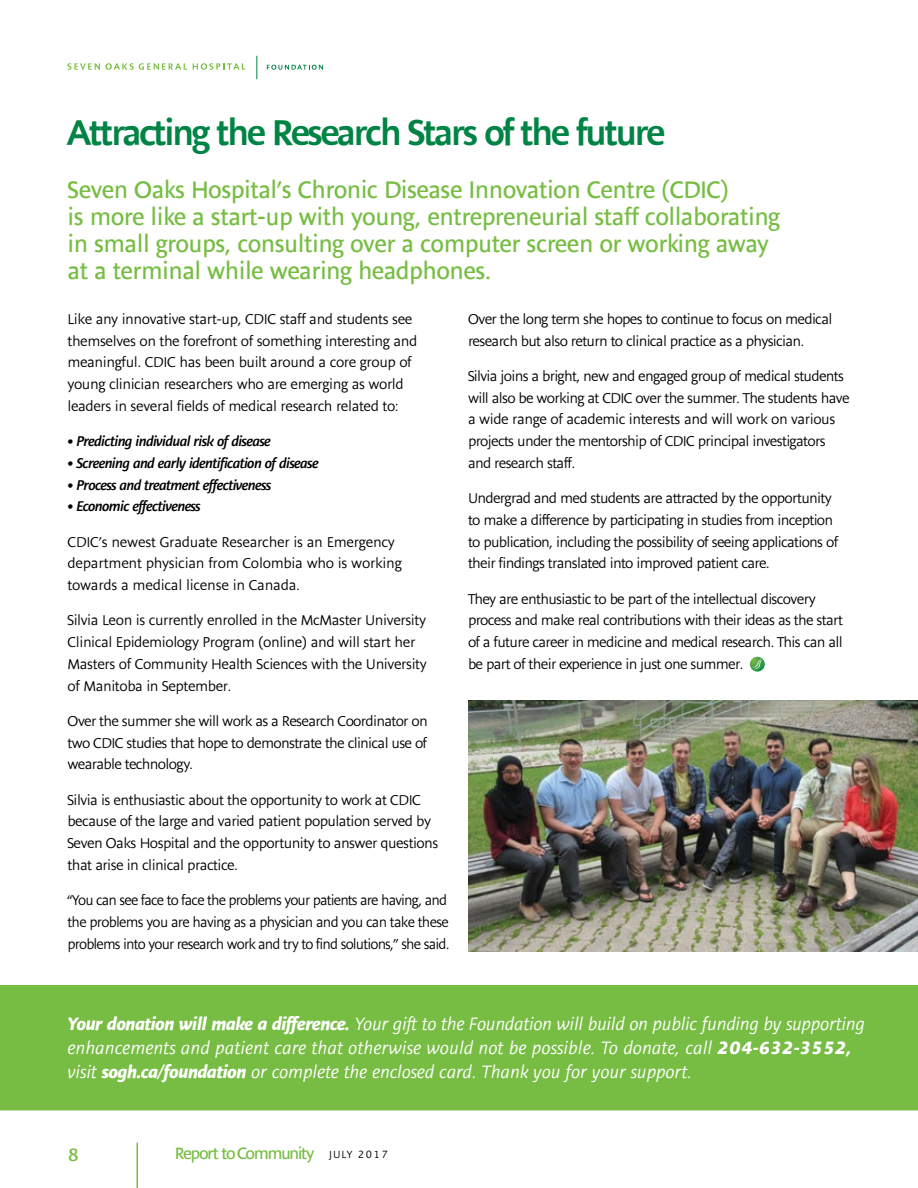
<style>
.page{position:relative;width:918px;height:1188px;background:#fff}
.page>*{position:absolute;margin:0;border:0;box-sizing:border-box;transform-origin:0 0}
.t1{font:500 36px "Alinea Sans W01";letter-spacing:-.075em;color:#008445}
.t2{font:24px/27px "Alinea Sans W01";letter-spacing:-.025em;color:#77bd43}
.t3{font:italic 300 18px/24px "Alinea Sans W01";letter-spacing:-.02em;color:#fff}
.t4{font:18px "Alinea Sans W01";color:#77bd43}
.t5{font:16.5px "Alinea Sans W01";letter-spacing:-.09em;color:#77bd43}
.t6{font:300 14.25px/21.8px "Alinea Sans W01";letter-spacing:-.05em;color:#000}
.t7{font:300 14.25px/21.8px "Alinea Sans W01";letter-spacing:-.03em;color:#000}
.t8{font:italic 500 14.25px "Alinea Sans W01";letter-spacing:-.05em;color:#000}
.t9{font:300 14.25px/21.8px "Alinea Sans W01";letter-spacing:-.02em;color:#000}
.s1{font-weight:700}
.s2{font-weight:300;font-size:10.5px;color:#000}
</style>
<div class="page">
<hr style="left:136px;top:1143px;width:2px;height:45px;background:#77bd43">
<svg style="left:68px;top:63px;width:119px;height:7px"></svg>
<svg style="left:193px;top:63px;width:52px;height:7px"></svg>
<svg style="left:267px;top:65px;width:56px;height:5px"></svg>
<svg style="left:257px;top:56px;width:1px;height:23px"></svg>
<svg style="left:750px;top:657px;width:15px;height:15px"></svg>
<svg style="left:753px;top:659px;width:9px;height:10px"></svg>
<img style="left:468px;top:701px;width:450px;height:251px">
<div style="left:0;top:985px;width:918px;height:125px;background:#77bd43"></div>
<h1 class="t1" style="left:68px;top:111px;width:600px">Attracting the Research Stars of the future</h1>
<p class="t2" style="left:68px;top:176px;width:714px">Seven Oaks Hospital’s Chronic Disease Innovation Centre (CDIC)<br>is more like a start-up with young, entrepreneurial staff collaborating in small groups, consulting over a computer screen or working away at a terminal while wearing headphones.</p>
<p class="t7" style="left:68px;top:308px;width:351px">Like any innovative start-up, CDIC staff and students see themselves on the forefront of something interesting and meaningful. CDIC has been built around a core group of young clinician researchers who are emerging as world leaders in several fields of medical research related to:</p>
<p class="t8" style="left:68px;top:433px;width:205px">• Predicting individual risk of disease</p>
<p class="t8" style="left:68px;top:455px;width:253px">• Screening and early identification of disease</p>
<p class="t8" style="left:68px;top:476px;width:205px">• Process and treatment effectiveness</p>
<p class="t8" style="left:68px;top:498px;width:135px">• Economic effectiveness</p>
<p class="t9" style="left:68px;top:531px;width:336px">CDIC’s newest Graduate Researcher is an Emergency department physician from Colombia who is working towards a medical license in Canada.</p>
<p class="t7" style="left:68px;top:610px;width:361px">Silvia Leon is currently enrolled in the McMaster University Clinical Epidemiology Program (online) and will start her Masters of Community Health Sciences with the University of Manitoba in September.</p>
<p class="t6" style="left:68px;top:710px;width:362px;text-align:justify">Over the summer she will work as a Research Coordinator on two CDIC studies that hope to demonstrate the clinical use of wearable technology.</p>
<p class="t6" style="left:68px;top:789px;width:372px">Silvia is enthusiastic about the opportunity to work at CDIC because of the large and varied patient population served by Seven Oaks Hospital and the opportunity to answer questions that arise in clinical practice.</p>
<p class="t6" style="left:68px;top:889px;width:384px">“You can see face to face the problems your patients are having, and the problems you are having as a physician and you can take these problems into your research work and try to find solutions,” she said.</p>
<p class="t6" style="left:468px;top:308px;width:366px">Over the long term she hopes to continue to focus on medical research but also return to clinical practice as a physician.</p>
<p class="t6" style="left:468px;top:365px;width:383px">Silvia joins a bright, new and engaged group of medical students will also be working at CDIC over the summer. The students have a wide range of academic interests and will work on various projects under the mentorship of CDIC principal investigators and research staff.</p>
<p class="t6" style="left:468px;top:487px;width:372px">Undergrad and med students are attracted by the opportunity to make a difference by participating in studies from inception to publication, including the possibility of seeing applications of their findings translated into improved patient care.</p>
<p class="t6" style="left:468px;top:588px;width:377px">They are enthusiastic to be part of the intellectual discovery process and make real contributions with their ideas as the start of a future career in medicine and medical research. This can all be part of their experience in just one summer.</p>
<p class="t3" style="left:68px;top:1012px;width:799px"><span class="s1">Your donation will make a difference.</span> Your gift to the Foundation will build on public funding by supporting enhancements and patient care that otherwise would not be possible. To donate, call <span class="s1">204-632-3552, </span>visit <span class="s1">sogh.ca/foundation</span> or complete the enclosed card. Thank you for your support.</p>
<p class="t4" style="left:68px;top:1144px;width:13px">8</p>
<p class="t5" style="left:175px;top:1144px;width:215px">Report to Community <span class="s2">J U LY 2 0 1 7</span></p>
</div>
